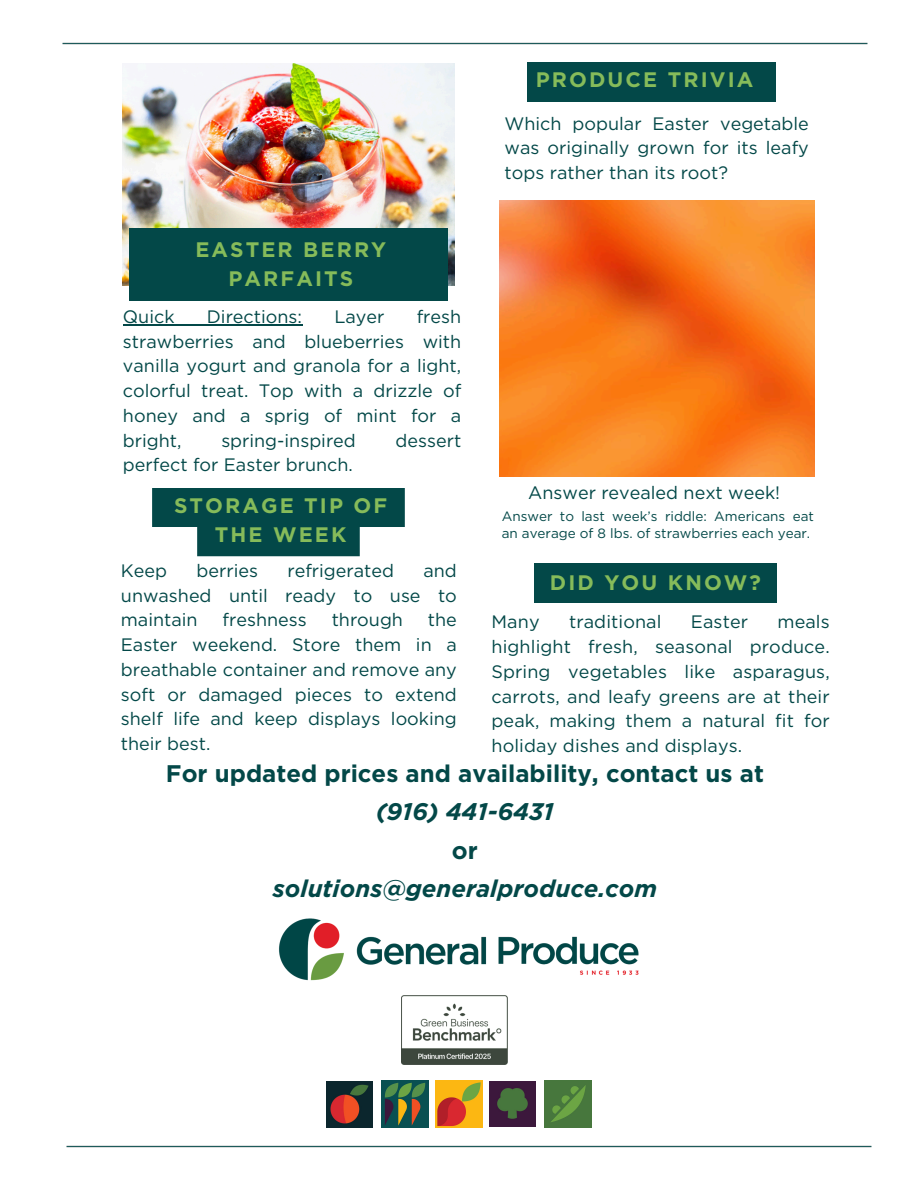
<style>
.page{position:relative;width:918px;height:1188px;background:#fff}
.page>*{position:absolute;margin:0;border:0;box-sizing:border-box;transform-origin:0 0}
.t1{font:700 24px/38.2px "Gotham";color:#034848;text-align:center}
.t2{font:700 21px/28.2px "Gotham";letter-spacing:.1em;color:#86bb5a;text-align:center}
.t3{font:18px/24.8px "Gotham";color:#034848;text-align:justify}
.t4{font:13.5px/16.8px "Gotham";color:#034848}
.s1{font-style:italic}
</style>
<div class="page">
<div style="left:527px;top:62px;width:249px;height:39px;background:#034848"></div>
<img style="left:123px;top:64px;width:332px;height:222px">
<img style="left:435px;top:1080px;width:48px;height:48px">
<img style="left:381px;top:1081px;width:47px;height:47px">
<img style="left:490px;top:1081px;width:46px;height:46px">
<img style="left:544px;top:1081px;width:47px;height:47px">
<img style="left:327px;top:1082px;width:46px;height:46px">
<img style="left:279px;top:918px;width:360px;height:101px">
<img style="left:402px;top:996px;width:105px;height:68px">
<img style="left:499px;top:200px;width:315px;height:277px">
<hr style="left:123px;top:324px;width:179px;height:1px;background:#034848">
<div style="left:534px;top:564px;width:243px;height:39px;background:#034848"></div>
<svg style="left:152px;top:488px;width:253px;height:68px;fill:#034848"></svg>
<div style="left:129px;top:228px;width:319px;height:73px;background:#034848"></div>
<img style="left:62px;top:42px;width:806px;height:3px">
<img style="left:66px;top:1145px;width:806px;height:3px">
<h2 class="t2" style="left:536px;top:66px;width:219px">PRODUCE TRIVIA</h2>
<h2 class="t2" style="left:195px;top:235px;width:192px;line-height:29.2px">EASTER BERRY<br>PARFAITS</h2>
<h3 class="t3" style="left:123px;top:304px;width:340px;text-indent:294px">fresh strawberries and blueberries with vanilla yogurt and granola for a light, colorful treat. Top with a drizzle of honey and a sprig of mint for a bright,</h3>
<h3 class="t3" style="left:123px;top:304px;width:53px">Quick</h3>
<h3 class="t3" style="left:207px;top:304px;width:97px">Directions:</h3>
<h3 class="t3" style="left:334px;top:304px;width:52px">Layer</h3>
<h3 class="t3" style="left:221px;top:428px;width:136px">spring-inspired</h3>
<h3 class="t3" style="left:396px;top:428px;width:67px">dessert</h3>
<h3 class="t3" style="left:123px;top:453px;width:232px">perfect for Easter brunch.</h3>
<h2 class="t2" style="left:174px;top:492px;width:215px">STORAGE TIP OF<br>THE WEEK</h2>
<h3 class="t3" style="left:121px;top:558px;width:48px">Keep</h3>
<h3 class="t3" style="left:197px;top:558px;width:63px">berries</h3>
<h3 class="t3" style="left:287px;top:558px;width:108px">refrigerated</h3>
<h3 class="t3" style="left:121px;top:558px;width:338px;text-indent:303px">and unwashed until ready to use to maintain</h3>
<h3 class="t3" style="left:223px;top:608px;width:86px">freshness</h3>
<h3 class="t3" style="left:332px;top:608px;width:73px">through</h3>
<h3 class="t3" style="left:121px;top:608px;width:338px;text-indent:307px">the Easter weekend. Store them in a breathable container and remove any soft or damaged pieces to extend shelf life and keep displays looking their best.</h3>
<h3 class="t3" style="left:505px;top:111px;width:306px">Which popular Easter vegetable was originally grown for its leafy tops rather than its root?</h3>
<h3 class="t3" style="left:528px;top:481px;width:253px">Answer revealed next week!</h3>
<p class="t4" style="left:502px;top:507px;width:314px">Answer to last week’s riddle: Americans eat an average of 8 lbs. of strawberries each year.</p>
<h2 class="t2" style="left:550px;top:569px;width:213px">DID YOU KNOW?</h2>
<h3 class="t3" style="left:492px;top:610px;width:340px;text-indent:286px">meals highlight fresh, seasonal produce.<br>Spring vegetables like asparagus, carrots, and leafy greens are at their peak, making them a natural fit for holiday dishes and displays.</h3>
<h3 class="t3" style="left:492px;top:610px;width:50px">Many</h3>
<h3 class="t3" style="left:569px;top:610px;width:94px">traditional</h3>
<h3 class="t3" style="left:691px;top:610px;width:59px">Easter</h3>
<h1 class="t1" style="left:166px;top:754px;width:599px">For updated prices and availability, contact us at <span class="s1">(916) 441-6431<br></span>or<br><span class="s1">solutions@generalproduce.com</span></h1>
</div>
